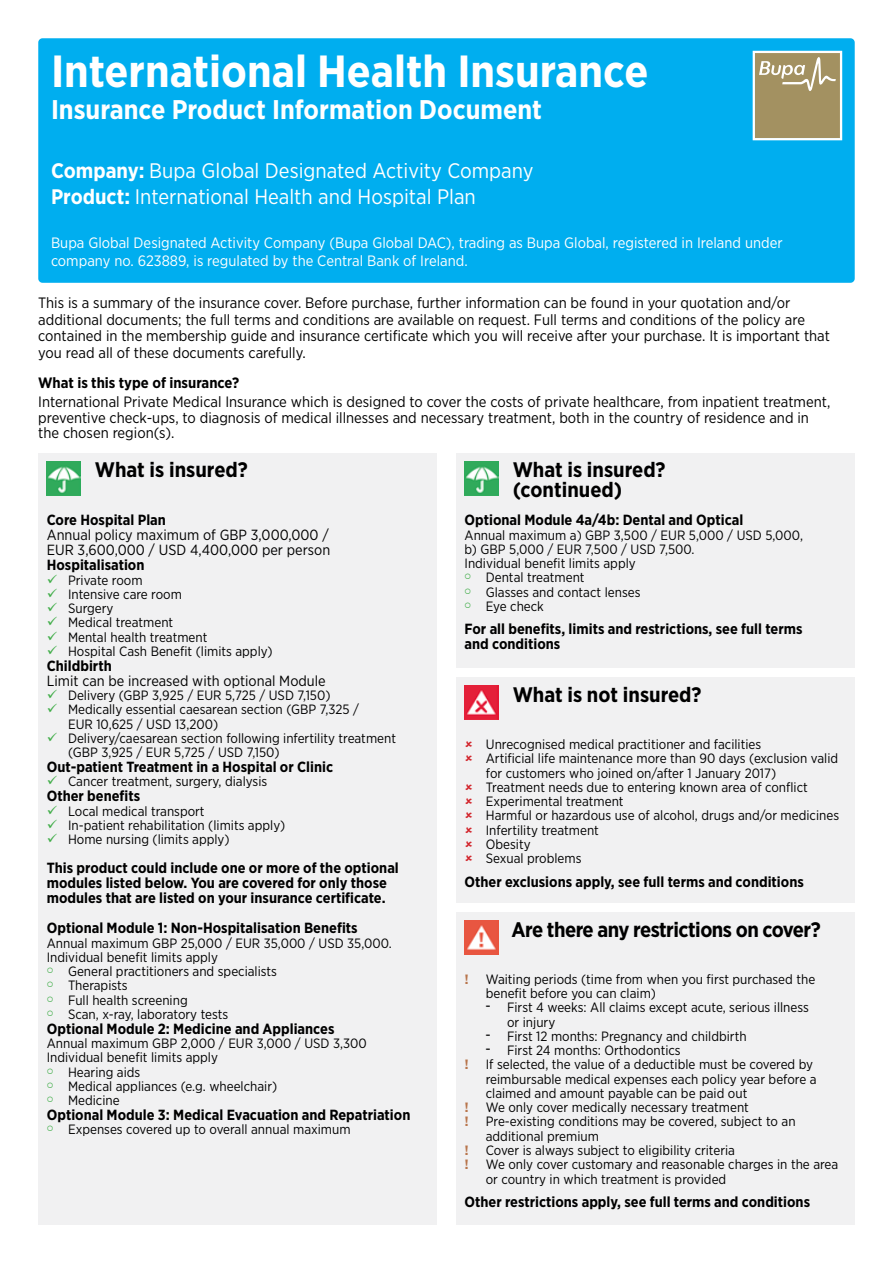
<style>
.page{position:relative;width:893px;height:1263px;background:#fff}
.page>*{position:absolute;margin:0;border:0;box-sizing:border-box;transform-origin:0 0}
.t1{font:700 45px "Gotham Narrow";color:#fff}
.t2{font:700 27px "Gotham Narrow";color:#fff}
.t3{font:21px/25.2px "Gotham Narrow";color:#fff}
.t4{font:700 21px/19.5px "Gotham Narrow";letter-spacing:-.005em;color:#000}
.t5{font:700 21px "Gotham Narrow";letter-spacing:-.025em;color:#000}
.t6{font:15px/16.5px "Gotham Narrow";color:#000}
.t7{font:15px/18px "Gotham Narrow";color:#fff}
.t8{font:700 15px "Gotham Narrow";color:#000}
.t9{font:700 14.7px/15px "Gotham Narrow";color:#000}
.t10{font:14.7px/15px "Gotham Narrow";color:#000}
.t11{font:13.5px/14.2px "Gotham Narrow";color:#000}
.t12{font:700 13.5px "Gotham";color:#b8754c}
.s1{font-weight:700}
.s2{color:#41ad49}
</style>
<div class="page">
<div style="left:38px;top:453px;width:399px;height:772px;background:#f1f1f2"></div>
<img style="left:47px;top:461px;width:34px;height:34px">
<div style="left:456px;top:677px;width:399px;height:226px;background:#f1f1f2"></div>
<img style="left:465px;top:686px;width:34px;height:34px">
<div style="left:456px;top:912px;width:399px;height:313px;background:#f1f1f2"></div>
<img style="left:465px;top:921px;width:34px;height:33px">
<div style="left:38px;top:38px;width:817px;height:245px;background:#00aeef;border-radius:4px"></div>
<svg style="left:753px;top:51px;width:89px;height:89px;background:#b0a179"></svg>
<div style="left:456px;top:453px;width:399px;height:215px;background:#f1f1f2"></div>
<img style="left:465px;top:461px;width:34px;height:34px">
<h1 class="t1" style="left:51px;top:42px;width:599px">International Health Insurance</h1>
<h2 class="t2" style="left:51px;top:93px;width:493px">Insurance Product Information Document</h2>
<h3 class="t3" style="left:51px;top:158px;width:484px"><span class="s1">Company:</span> Bupa Global Designated Activity Company<br><span class="s1">Product:</span> International Health and Hospital Plan</h3>
<p class="t7" style="left:51px;top:233px;width:733px">Bupa Global Designated Activity Company (Bupa Global DAC), trading as Bupa Global, registered in Ireland under company no. 623889, is regulated by the Central Bank of Ireland.</p>
<p class="t6" style="left:38px;top:295px;width:793px">This is a summary of the insurance cover. Before purchase, further information can be found in your quotation and/or additional documents; the full terms and conditions are available on request. Full terms and conditions of the policy are contained in the membership guide and insurance certificate which you will receive after your purchase. It is important that you read all of these documents carefully.</p>
<p class="t8" style="left:38px;top:373px;width:202px">What is this type of insurance?</p>
<p class="t6" style="left:38px;top:393px;width:794px">International Private Medical Insurance which is designed to cover the costs of private healthcare, from inpatient treatment, preventive check-ups, to diagnosis of medical illnesses and necessary treatment, both in the country of residence and in</p>
<p class="t6" style="left:38px;top:424px;width:138px">the chosen region(s).</p>
<h3 class="t4" style="left:95px;top:460px;width:154px">What is insured?</h3>
<p class="t9" style="left:47px;top:512px;width:121px">Core Hospital Plan</p>
<p class="t10" style="left:47px;top:527px;width:285px">Annual policy maximum of GBP 3,000,000 /<br>EUR 3,600,000 / USD 4,400,000 per person</p>
<p class="t9" style="left:47px;top:557px;width:99px">Hospitalisation</p>
<p class="t11" style="left:47px;top:572px;width:97px"><span class="s2">✓</span> Private room</p>
<p class="t11" style="left:47px;top:587px;width:137px"><span class="s2">✓</span> Intensive care room</p>
<p class="t11" style="left:47px;top:601px;width:68px"><span class="s2">✓</span> Surgery</p>
<p class="t11" style="left:47px;top:615px;width:128px"><span class="s2">✓</span> Medical treatment</p>
<p class="t11" style="left:47px;top:629px;width:162px"><span class="s2">✓</span> Mental health treatment</p>
<p class="t11" style="left:47px;top:644px;width:227px"><span class="s2">✓</span> Hospital Cash Benefit (limits apply)</p>
<p class="t9" style="left:47px;top:658px;width:66px">Childbirth</p>
<p class="t10" style="left:47px;top:673px;width:280px">Limit can be increased with optional Module</p>
<p class="t11" style="left:47px;top:688px;width:285px"><span class="s2">✓</span> Delivery (GBP 3,925 / EUR 5,725 / USD 7,150)</p>
<p class="t11" style="left:68px;top:702px;width:293px;text-indent:-21px"><span class="s2">✓</span> Medically essential caesarean section (GBP 7,325 /<br>EUR 10,625 / USD 13,200)</p>
<p class="t11" style="left:68px;top:731px;width:329px;text-indent:-21px"><span class="s2">✓</span> Delivery/caesarean section following infertility treatment (GBP 3,925 / EUR 5,725 / USD 7,150)</p>
<p class="t9" style="left:47px;top:759px;width:288px">Out-patient Treatment in a Hospital or Clinic</p>
<p class="t11" style="left:47px;top:774px;width:222px"><span class="s2">✓</span> Cancer treatment, surgery, dialysis</p>
<p class="t9" style="left:47px;top:788px;width:95px">Other benefits</p>
<p class="t11" style="left:47px;top:803px;width:159px"><span class="s2">✓</span> Local medical transport</p>
<p class="t11" style="left:47px;top:818px;width:240px"><span class="s2">✓</span> In-patient rehabilitation (limits apply)</p>
<p class="t11" style="left:47px;top:832px;width:184px"><span class="s2">✓</span> Home nursing (limits apply)</p>
<p class="t9" style="left:47px;top:860px;width:354px">This product could include one or more of the optional modules listed below. You are covered for only those modules that are listed on your insurance certificate.</p>
<p class="t9" style="left:47px;top:920px;width:312px">Optional Module 1: Non-Hospitalisation Benefits</p>
<p class="t11" style="left:47px;top:935px;width:347px">Annual maximum GBP 25,000 / EUR 35,000 / USD 35,000.<br>Individual benefit limits apply</p>
<p class="t11" style="left:47px;top:964px;width:232px"><sup>○</sup> General practitioners and specialists</p>
<p class="t11" style="left:47px;top:978px;width:82px"><sup>○</sup> Therapists</p>
<p class="t11" style="left:47px;top:992px;width:142px"><sup>○</sup> Full health screening</p>
<p class="t11" style="left:47px;top:1007px;width:183px"><sup>○</sup> Scan, x-ray, laboratory tests</p>
<p class="t9" style="left:47px;top:1021px;width:289px">Optional Module 2: Medicine and Appliances</p>
<p class="t11" style="left:47px;top:1036px;width:322px">Annual maximum GBP 2,000 / EUR 3,000 / USD 3,300<br>Individual benefit limits apply</p>
<p class="t11" style="left:47px;top:1064px;width:95px"><sup>○</sup> Hearing aids</p>
<p class="t11" style="left:47px;top:1079px;width:232px"><sup>○</sup> Medical appliances (e.g. wheelchair)</p>
<p class="t11" style="left:47px;top:1093px;width:74px"><sup>○</sup> Medicine</p>
<p class="t9" style="left:47px;top:1107px;width:365px">Optional Module 3: Medical Evacuation and Repatriation</p>
<p class="t11" style="left:47px;top:1122px;width:305px"><sup>○</sup> Expenses covered up to overall annual maximum</p>
<h3 class="t4" style="left:513px;top:460px;width:154px">What is insured? (continued)</h3>
<p class="t9" style="left:465px;top:512px;width:280px">Optional Module 4a/4b: Dental and Optical</p>
<p class="t11" style="left:465px;top:527px;width:340px">Annual maximum a) GBP 3,500 / EUR 5,000 / USD 5,000, b) GBP 5,000 / EUR 7,500 / USD 7,500.<br>Individual benefit limits apply</p>
<p class="t11" style="left:465px;top:570px;width:122px"><sup>○</sup> Dental treatment</p>
<p class="t11" style="left:465px;top:584px;width:177px"><sup>○</sup> Glasses and contact lenses</p>
<p class="t11" style="left:465px;top:599px;width:81px"><sup>○</sup> Eye check</p>
<p class="t9" style="left:465px;top:621px;width:339px">For all benefits, limits and restrictions, see full terms and conditions</p>
<h3 class="t4" style="left:513px;top:684px;width:190px">What is not insured?</h3>
<p class="t11" style="left:486px;top:737px;width:355px">Unrecognised medical practitioner and facilities<br>Artificial life maintenance more than 90 days (exclusion valid for customers who joined on/after 1 January 2017)<br>Treatment needs due to entering known area of conflict Experimental treatment<br>Harmful or hazardous use of alcohol, drugs and/or medicines Infertility treatment<br>Obesity<br>Sexual problems</p>
<p class="t9" style="left:465px;top:874px;width:341px">Other exclusions apply, see full terms and conditions</p>
<h3 class="t5" style="left:512px;top:916px;width:311px">Are there any restrictions on cover?</h3>
<p class="t12" style="left:465px;top:970px;width:6px">!</p>
<p class="t11" style="left:486px;top:972px;width:331px">Waiting periods (time from when you first purchased the benefit before you can claim)</p>
<p class="t11" style="left:507px;top:1000px;width:303px;text-indent:-21px"><sup>–</sup> First 4 weeks: All claims except acute, serious illness or injury</p>
<p class="t11" style="left:486px;top:1029px;width:262px"><sup>–</sup> First 12 months: Pregnancy and childbirth</p>
<p class="t11" style="left:486px;top:1043px;width:196px"><sup>–</sup> First 24 months: Orthodontics</p>
<p class="t12" style="left:465px;top:1056px;width:6px">!</p>
<p class="t11" style="left:486px;top:1057px;width:332px">If selected, the value of a deductible must be covered by reimbursable medical expenses each policy year before a claimed and amount payable can be paid out</p>
<p class="t12" style="left:465px;top:1098px;width:6px">!</p>
<p class="t11" style="left:486px;top:1100px;width:265px">We only cover medically necessary treatment</p>
<p class="t12" style="left:465px;top:1113px;width:6px">!</p>
<p class="t11" style="left:486px;top:1114px;width:311px">Pre-existing conditions may be covered, subject to an additional premium</p>
<p class="t12" style="left:465px;top:1141px;width:6px">!</p>
<p class="t11" style="left:486px;top:1143px;width:251px">Cover is always subject to eligibility criteria</p>
<p class="t12" style="left:465px;top:1155px;width:6px">!</p>
<p class="t11" style="left:486px;top:1157px;width:354px">We only cover customary and reasonable charges in the area or country in which treatment is provided</p>
<p class="t9" style="left:465px;top:1194px;width:347px">Other restrictions apply, see full terms and conditions</p>
</div>
